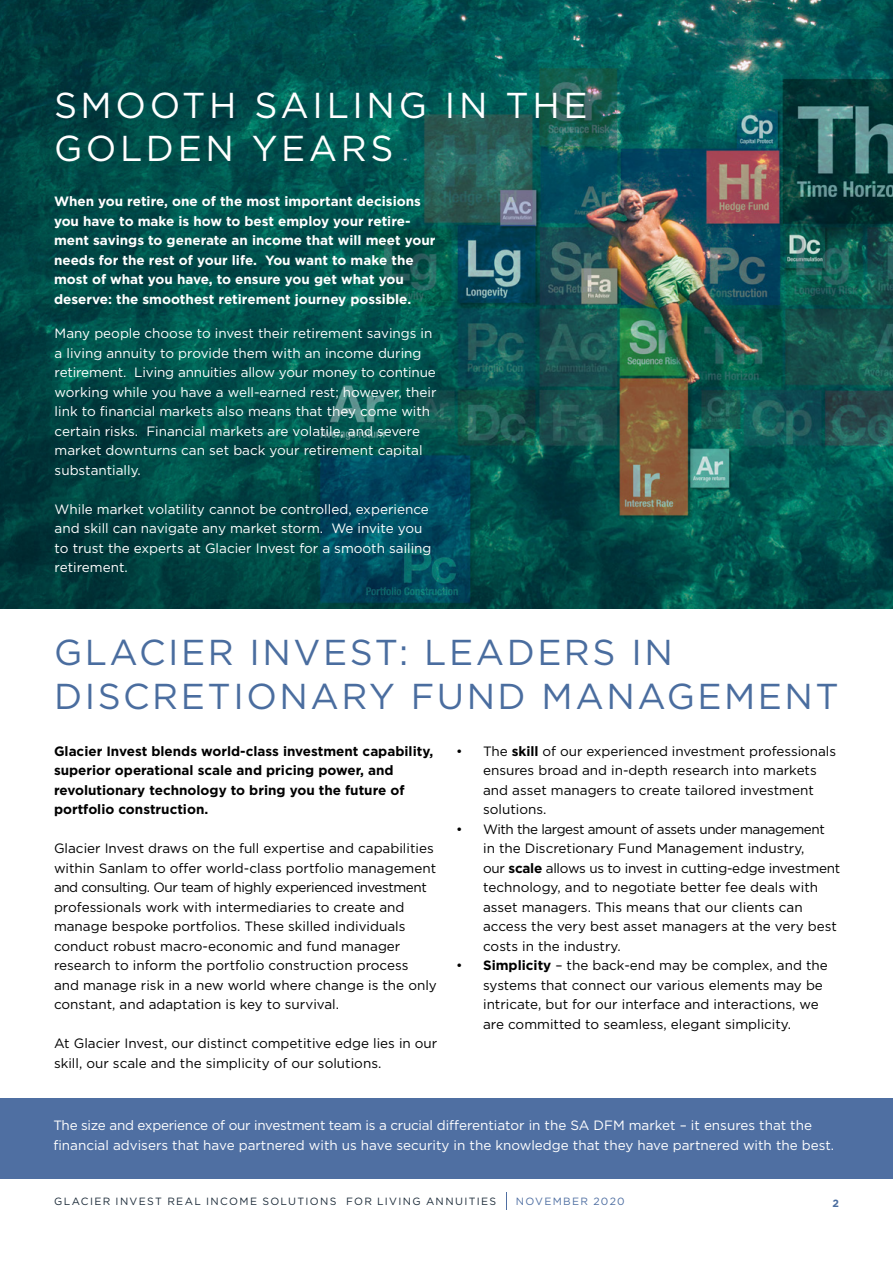
<style>
.page{position:relative;width:893px;height:1263px;background:#fff}
.page>*{position:absolute;margin:0;border:0;box-sizing:border-box;transform-origin:0 0}
.t1{font:36px/43.2px "Gotham";letter-spacing:.07em;color:#4a6d9f}
.t2{font:36px/43.2px "Gotham";letter-spacing:.1em;color:#fff}
.t3{font:13.5px/19.5px "Gotham";color:#000}
.t4{font:13.5px/19.5px "Gotham";color:#fff}
.t5{font:700 13.5px/19.5px "Gotham";color:#fff}
.t6{font:700 13.5px/19.5px "Gotham";color:#000}
.t7{font:10.5px "Gotham";letter-spacing:.13em;color:#1c2b39}
.t8{font:10.5px "Gotham";letter-spacing:.12em;color:#4f6fa2}
.t9{font:700 10.5px "Gotham";color:#4a6d9f}
.s1{font-weight:700}
</style>
<div class="page">
<svg style="left:506px;top:1192px;width:1px;height:17px"></svg>
<img style="left:0;top:0;width:893px;height:608px">
<div style="left:0;top:1098px;width:893px;height:80px;background:#4f6fa2"></div>
<h1 class="t2" style="left:54px;top:83px;width:535px">SMOOTH SAILING IN THE<br>GOLDEN YEARS</h1>
<p class="t5" style="left:54px;top:192px;width:383px">When you retire, one of the most important decisions you have to make is how to best employ your retire&shy;ment savings to generate an income that will meet your needs for the rest of your life. You want to make the most of what you have, to ensure you get what you deserve: the smoothest retirement journey possible.</p>
<p class="t4" style="left:55px;top:324px;width:383px">Many people choose to invest their retirement savings in a living annuity to provide them with an income during retirement. Living annuities allow your money to continue working while you have a well-earned rest; however, their link to financial markets also means that they come with certain risks. Financial markets are volatile, and severe market downturns can set back your retirement capital substantially.</p>
<p class="t4" style="left:55px;top:499px;width:378px">While market volatility cannot be controlled, experience and skill can navigate any market storm. We invite you to trust the experts at Glacier Invest for a smooth sailing retirement.</p>
<h1 class="t1" style="left:54px;top:630px;width:786px">GLACIER INVEST: LEADERS IN<br>DISCRETIONARY FUND MANAGEMENT</h1>
<p class="t6" style="left:54px;top:741px;width:381px">Glacier Invest blends world-class investment capability, superior operational scale and pricing power, and revolutionary technology to bring you the future of portfolio construction.</p>
<p class="t3" style="left:54px;top:839px;width:384px">Glacier Invest draws on the full expertise and capabilities within Sanlam to offer world-class portfolio management and consulting. Our team of highly experienced investment professionals work with intermediaries to create and manage bespoke portfolios. These skilled individuals conduct robust macro-economic and fund manager research to inform the portfolio construction process<br>and manage risk in a new world where change is the only constant, and adaptation is key to survival.</p>
<p class="t3" style="left:54px;top:1033px;width:385px">At Glacier Invest, our distinct competitive edge lies in our skill, our scale and the simplicity of our solutions.</p>
<p class="t3" style="left:483px;top:741px;width:355px;text-indent:-27px">• The <span class="s1">skill</span> of our experienced investment professionals ensures broad and in-depth research into markets and asset managers to create tailored investment solutions.</p>
<p class="t3" style="left:483px;top:819px;width:359px;text-indent:-27px">• With the largest amount of assets under management<br>in the Discretionary Fund Management industry,<br>our <span class="s1">scale</span> allows us to invest in cutting-edge investment technology, and to negotiate better fee deals with asset managers. This means that our clients can access the very best asset managers at the very best costs in the industry.</p>
<p class="t3" style="left:483px;top:955px;width:346px;text-indent:-27px">• <span class="s1">Simplicity</span> – the back-end may be complex, and the systems that connect our various elements may be intricate, but for our interface and interactions, we are committed to seamless, elegant simplicity.</p>
<p class="t4" style="left:53px;top:1115px;width:782px">The size and experience of our investment team is a crucial differentiator in the SA DFM market – it ensures that the financial advisers that have partnered with us have security in the knowledge that they have partnered with the best.</p>
<p class="t7" style="left:54px;top:1194px;width:444px">GLACIER INVEST REAL INCOME SOLUTIONS FOR LIVING ANNUITIES</p>
<p class="t8" style="left:516px;top:1194px;width:111px">NOVEMBER 2020</p>
<p class="t9" style="left:832px;top:1196px;width:8px">2</p>
</div>
